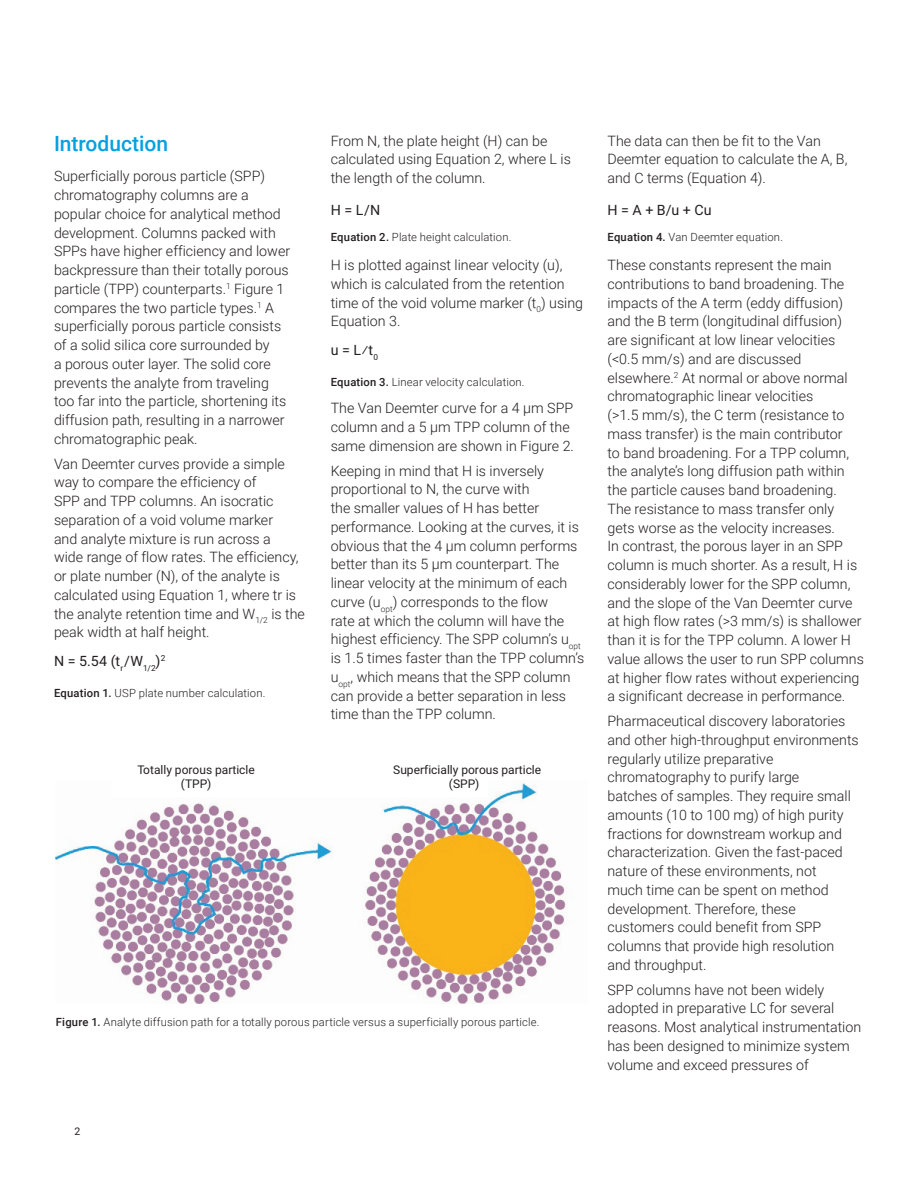
<style>
.page{position:relative;width:918px;height:1188px;background:#fff}
.page>*{position:absolute;margin:0;border:0;box-sizing:border-box;transform-origin:0 0}
.Header_1{font:500 21px "Roboto";color:#00a1e3}
.Text{font:300 14.25px/18.8px "Roboto";color:#231f20}
.t1{font:14.25px "Roboto";color:#231f20}
.t2{font:12px/14.4px "Roboto";color:#231f20;text-align:center}
.t3{font:300 11.25px "Roboto";letter-spacing:.01em;color:#231f20}
.t4{font:10.5px "Roboto";color:#231f20}
.s1{font-weight:500}
</style>
<div class="page">
<img style="left:56px;top:783px;width:512px;height:221px">
<div style="left:111px;top:750px;width:377px;height:47px;background:#fff"></div>
<p class="Header_1" style="left:54px;top:129px;width:116px">Introduction</p>
<p class="Text" style="left:54px;top:166px;width:238px">Superficially porous particle (SPP) chromatography columns are a popular choice for analytical method development. Columns packed with SPPs have higher efficiency and lower backpressure than their totally porous particle (TPP) counterparts.<sup>1</sup> Figure 1 compares the two particle types.<sup>1</sup> A superficially porous particle consists of a solid silica core surrounded by<br>a porous outer layer. The solid core prevents the analyte from traveling too far into the particle, shortening its diffusion path, resulting in a narrower chromatographic peak.</p>
<p class="Text" style="left:54px;top:454px;width:252px">Van Deemter curves provide a simple way to compare the efficiency of<br>SPP and TPP columns. An isocratic separation of a void volume marker<br>and analyte mixture is run across a<br>wide range of flow rates. The efficiency, or plate number (N), of the analyte is calculated using Equation 1, where tr is the analyte retention time and W<sub>1/2</sub> is the peak width at half height.</p>
<p class="t1" style="left:54px;top:651px;width:113px">N = 5.54 (t<sub>r</sub>/W<sub>1/2</sub>)<sup>2</sup></p>
<p class="t3" style="left:54px;top:685px;width:213px"><span class="s1">Equation 1.</span> USP plate number calculation.</p>
<p class="Text" style="left:331px;top:131px;width:242px">From N, the plate height (H) can be calculated using Equation 2, where L is the length of the column.</p>
<p class="t1" style="left:331px;top:200px;width:51px">H = L/N</p>
<p class="t3" style="left:331px;top:229px;width:182px"><span class="s1">Equation 2.</span> Plate height calculation.</p>
<p class="Text" style="left:331px;top:255px;width:254px">H is plotted against linear velocity (u), which is calculated from the retention time of the void volume marker (t<sub>0</sub>) using Equation 3.</p>
<p class="t1" style="left:331px;top:340px;width:49px">u = L⁄t<sub>0</sub></p>
<p class="t3" style="left:331px;top:374px;width:195px"><span class="s1">Equation 3.</span> Linear velocity calculation.</p>
<p class="Text" style="left:331px;top:398px;width:245px">The Van Deemter curve for a 4 µm SPP column and a 5 µm TPP column of the same dimension are shown in Figure 2.</p>
<p class="Text" style="left:331px;top:461px;width:255px">Keeping in mind that H is inversely proportional to N, the curve with<br>the smaller values of H has better performance. Looking at the curves, it is obvious that the 4 µm column performs better than its 5 µm counterpart. The linear velocity at the minimum of each curve (u<sub>opt</sub>) corresponds to the flow<br>rate at which the column will have the highest efficiency. The SPP column’s u<sub>opt </sub>is 1.5 times faster than the TPP column’s u<sub>opt</sub>, which means that the SPP column can provide a better separation in less time than the TPP column.</p>
<p class="t2" style="left:137px;top:762px;width:119px">Totally porous particle (TPP)</p>
<p class="t2" style="left:393px;top:762px;width:150px">Superficially porous particle (SPP)</p>
<p class="t3" style="left:56px;top:1014px;width:485px"><span class="s1">Figure 1.</span> Analyte diffusion path for a totally porous particle versus a superficially porous particle.</p>
<p class="t4" style="left:75px;top:1124px;width:7px">2</p>
<p class="Text" style="left:608px;top:131px;width:241px">The data can then be fit to the Van<br>Deemter equation to calculate the A, B, and C terms (Equation 4).</p>
<p class="t1" style="left:608px;top:200px;width:106px">H = A + B/u + Cu</p>
<p class="t3" style="left:608px;top:229px;width:177px"><span class="s1">Equation 4.</span> Van Deemter equation.</p>
<p class="Text" style="left:608px;top:255px;width:258px">These constants represent the main contributions to band broadening. The impacts of the A term (eddy diffusion) and the B term (longitudinal diffusion) are significant at low linear velocities (&lt;0.5 mm/s) and are discussed elsewhere.<sup>2</sup> At normal or above normal chromatographic linear velocities<br>(&gt;1.5 mm/s), the C term (resistance to mass transfer) is the main contributor<br>to band broadening. For a TPP column, the analyte’s long diffusion path within the particle causes band broadening.<br>The resistance to mass transfer only gets worse as the velocity increases.<br>In contrast, the porous layer in an SPP column is much shorter. As a result, H is considerably lower for the SPP column, and the slope of the Van Deemter curve at high flow rates (&gt;3 mm/s) is shallower than it is for the TPP column. A lower H value allows the user to run SPP columns at higher flow rates without experiencing a significant decrease in performance.</p>
<p class="Text" style="left:608px;top:711px;width:253px">Pharmaceutical discovery laboratories and other high-throughput environments regularly utilize preparative chromatography to purify large<br>batches of samples. They require small amounts (10 to 100 mg) of high purity fractions for downstream workup and characterization. Given the fast‑paced nature of these environments, not<br>much time can be spent on method development. Therefore, these customers could benefit from SPP columns that provide high resolution and throughput.</p>
<p class="Text" style="left:608px;top:980px;width:255px">SPP columns have not been widely adopted in preparative LC for several reasons. Most analytical instrumentation has been designed to minimize system volume and exceed pressures of</p>
</div>
